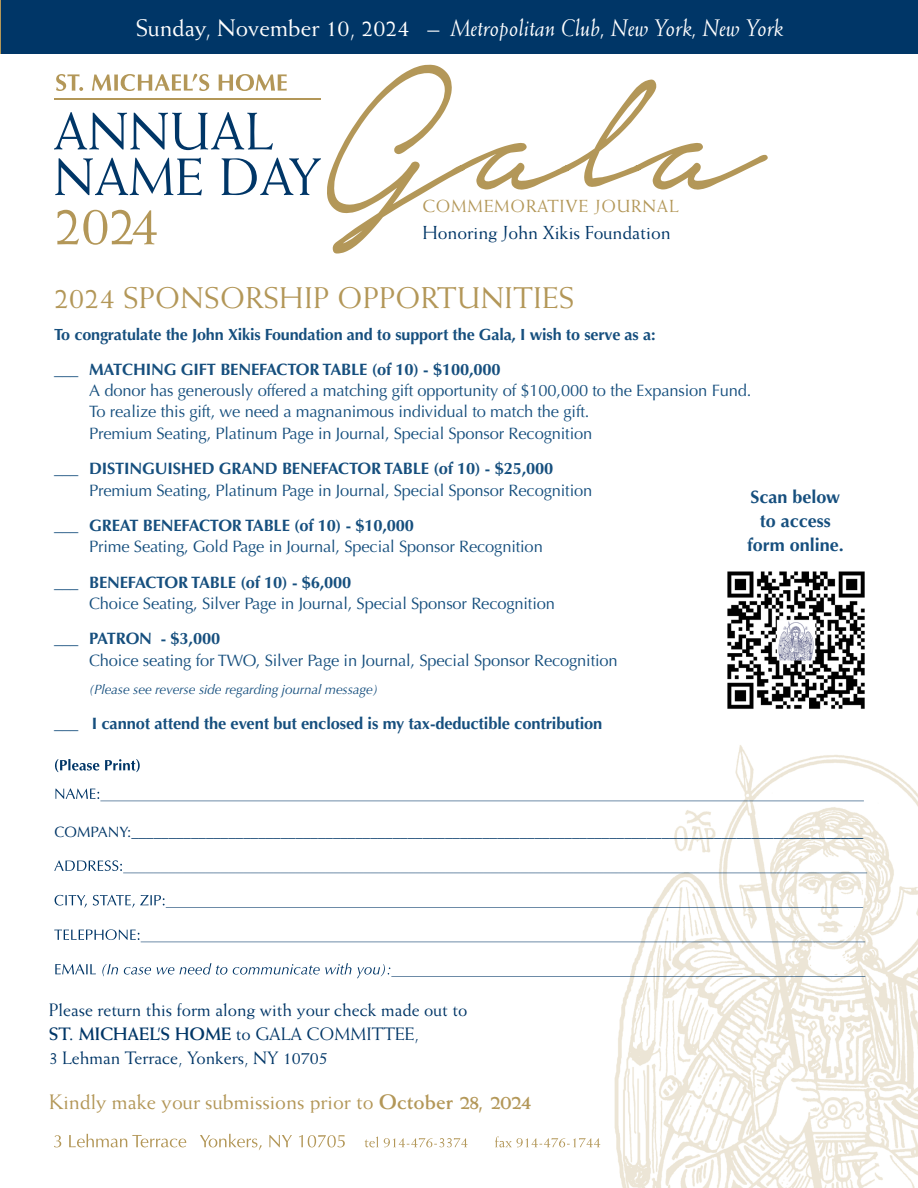
<style>
.page{position:relative;width:918px;height:1188px;background:#fff}
.page>*{position:absolute;margin:0;border:0;box-sizing:border-box;transform-origin:0 0}
.t1{font:56.7px "Weiss Std";color:#b39758}
.t2{font:30px "Weiss Std";letter-spacing:.01em;color:#b39758}
.t3{font:italic 24px "Weiss Std";color:#fff}
.t4{font:21px "Weiss Std";color:#b39758}
.t5{font:18.9px "Weiss Std";color:#003667}
.t6{font:18px/24px "Weiss Std";color:#003667}
.t7{font:700 18px/24px "Optima";color:#164f7e;text-align:center}
.t8{font:17.55px "Weiss Std";letter-spacing:.045em;color:#b39758}
.t9{font:16.5px/21.3px "Optima";letter-spacing:-.01em;color:#164f7e}
.t10{font:700 16.5px "Optima";letter-spacing:-.01em;color:#164f7e}
.t11{font:700 16.2px "Optima";letter-spacing:-.01em;color:#164f7e}
.t12{font:15px "Optima";color:#003667}
.t13{font:italic 13.5px "Optima";letter-spacing:-.01em;color:#164f7e}
.s1{font-style:normal}
.s2{font-weight:400}
.s3{font-weight:700}
</style>
<div class="page">
<img style="left:589px;top:745px;width:329px;height:443px">
<svg style="left:55px;top:963px;width:810px;height:15px"></svg>
<svg style="left:54px;top:929px;width:811px;height:13px"></svg>
<svg style="left:55px;top:895px;width:808px;height:13px"></svg>
<svg style="left:54px;top:860px;width:813px;height:13px"></svg>
<svg style="left:56px;top:788px;width:808px;height:13px"></svg>
<svg style="left:55px;top:759px;width:85px;height:13px"></svg>
<svg style="left:54px;top:1134px;width:291px;height:16px"></svg>
<svg style="left:56px;top:74px;width:231px;height:17px"></svg>
<hr style="left:54px;top:98px;width:267px;height:2px;background:#b39758">
<svg style="left:364px;top:1136px;width:236px;height:12px"></svg>
<svg style="left:327px;top:65px;width:441px;height:189px"></svg>
<svg style="left:222px;top:158px;width:99px;height:37px"></svg>
<svg style="left:55px;top:158px;width:147px;height:37px"></svg>
<svg style="left:54px;top:112px;width:219px;height:38px"></svg>
<div style="left:1px;top:0;width:917px;height:54px;background:#003667"></div>
<img style="left:727px;top:571px;width:138px;height:138px">
<p class="t3" style="left:136px;top:13px;width:649px"><span class="s1">Sunday, November 10, 2024 –</span> Metropolitan Club, New York, New York</p>
<p class="t1" style="left:54px;top:192px;width:106px">2024</p>
<p class="t8" style="left:422px;top:196px;width:258px">COMMEMORATIVE JOURNAL</p>
<p class="t5" style="left:422px;top:221px;width:250px">Honoring John Xikis Foundation</p>
<p class="t2" style="left:54px;top:281px;width:522px">2024 SPONSORSHIP OPPORTUNITIES</p>
<p class="t11" style="left:54px;top:325px;width:603px">To congratulate the John Xikis Foundation and to support the Gala, I wish to serve as a:</p>
<p class="t10" style="left:54px;top:360px;width:448px"><span class="s2">___</span> MATCHING GIFT BENEFACTOR TABLE (of 10) - $100,000</p>
<p class="t9" style="left:89px;top:380px;width:664px">A donor has generously offered a matching gift opportunity of $100,000 to the Expansion Fund.<br>To realize this gift, we need a magnanimous individual to match the gift.<br>Premium Seating, Platinum Page in Journal, Special Sponsor Recognition</p>
<p class="t10" style="left:54px;top:459px;width:501px"><span class="s2">___</span> DISTINGUISHED GRAND BENEFACTOR TABLE (of 10) - $25,000</p>
<p class="t9" style="left:89px;top:480px;width:505px">Premium Seating, Platinum Page in Journal, Special Sponsor Recognition</p>
<p class="t10" style="left:54px;top:516px;width:362px"><span class="s2">___</span> GREAT BENEFACTOR TABLE (of 10) - $10,000</p>
<p class="t9" style="left:89px;top:536px;width:455px">Prime Seating, Gold Page in Journal, Special Sponsor Recognition</p>
<p class="t10" style="left:54px;top:572px;width:299px"><span class="s2">___</span> BENEFACTOR TABLE (of 10) - $6,000</p>
<p class="t9" style="left:89px;top:593px;width:467px">Choice Seating, Silver Page in Journal, Special Sponsor Recognition</p>
<p class="t10" style="left:54px;top:629px;width:168px"><span class="s2">___</span> PATRON - $3,000</p>
<p class="t9" style="left:89px;top:650px;width:530px">Choice seating for TWO, Silver Page in Journal, Special Sponsor Recognition</p>
<p class="t13" style="left:89px;top:681px;width:290px">(Please see reverse side regarding journal message)</p>
<p class="t10" style="left:54px;top:713px;width:550px"><span class="s2">___</span> I cannot attend the event but enclosed is my tax-deductible contribution</p>
<p class="t7" style="left:747px;top:485px;width:98px">Scan below to access form online.</p>
<p class="t12" style="left:55px;top:823px;width:810px">COMPANY:__________________________________________________________________________________________________</p>
<p class="t6" style="left:49px;top:998px;width:420px">Please return this form along with your check made out to<br><span class="s3">ST. MICHAEL’S HOME</span> to GALA COMMITTEE,<br>3 Lehman Terrace, Yonkers, NY 10705</p>
<p class="t4" style="left:49px;top:1090px;width:485px">Kindly make your submissions prior to <span class="s3">October 28, 2024</span></p>
</div>
